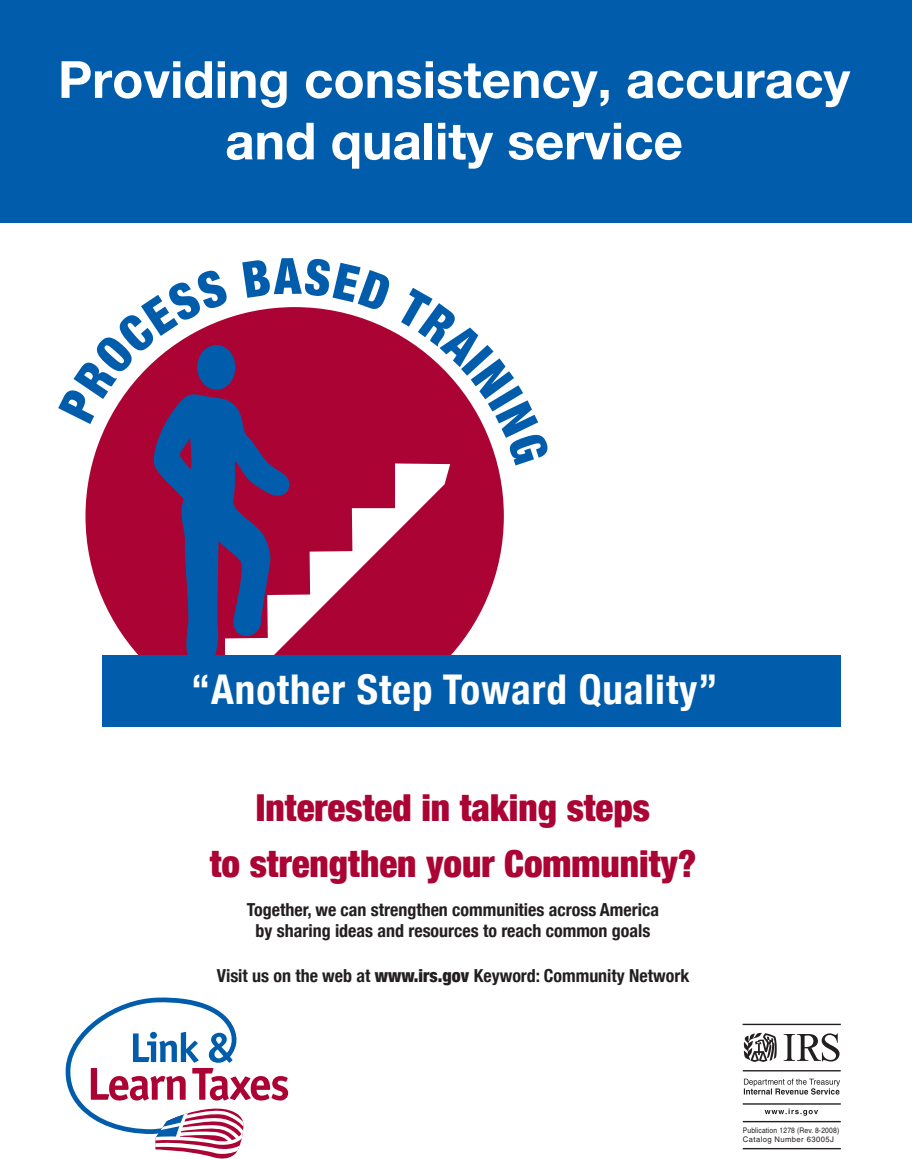
<style>
.page{position:relative;width:912px;height:1159px;background:#fff}
.page>*{position:absolute;margin:0;border:0;box-sizing:border-box;transform-origin:0 0}
.t1{font:700 51.25px/61.5px "Helvetica Neue";color:#fff;text-align:center}
.t2{font:700 condensed 41px "Helvetica Neue";letter-spacing:.025em;color:#fff}
.t3{font:900 condensed 37.12px/56.1px "Helvetica Neue";color:#ab0333;text-align:center}
.t4{font:700 condensed 17.88px/21.5px "Helvetica Neue";color:#231f20;text-align:center}
.t5{font:7.62px/9px "Helvetica";letter-spacing:.025em;color:#231f20;scale:.88 1}
.s1{font-weight:900}
</style>
<div class="page">
<div style="left:0;top:0;width:911px;height:223px;background:#015dab"></div>
<div style="left:85px;top:307px;width:418px;height:418px;background:#ab0333;border-radius:50%"></div>
<svg style="left:389px;top:463px;width:64px;height:192px"></svg>
<svg style="left:58px;top:258px;width:331px;height:407px"></svg>
<svg style="left:401px;top:288px;width:146px;height:177px"></svg>
<svg style="left:65px;top:997px;width:223px;height:162px"></svg>
<svg style="left:783px;top:1033px;width:56px;height:28px"></svg>
<hr style="left:742px;top:1024px;width:98px;height:1px;background:#231f20">
<svg style="left:743px;top:1033px;width:33px;height:29px"></svg>
<hr style="left:742px;top:1070px;width:98px;height:1px;background:#231f20">
<hr style="left:742px;top:1103px;width:98px;height:1px;background:#231f20">
<svg style="left:743px;top:1078px;width:96px;height:16px"></svg>
<hr style="left:742px;top:1121px;width:98px;height:1px;background:#231f20">
<hr style="left:742px;top:1148px;width:98px;height:1px;background:#231f20">
<svg style="left:764px;top:1108px;width:53px;height:8px"></svg>
<div style="left:103px;top:655px;width:737px;height:71px;background:#015dab"></div>
<h1 class="t1" style="left:58px;top:48px;width:793px">Providing consistency, accuracy and quality service</h1>
<h2 class="t2" style="left:191px;top:665px;width:527px">“Another Step Toward Quality”</h2>
<h3 class="t3" style="left:210px;top:779px;width:488px">Interested in taking steps<br>to strengthen your Community?</h3>
<p class="t4" style="left:247px;top:898px;width:413px">Together, we can strengthen communities across America by sharing ideas and resources to reach common goals</p>
<p class="t4" style="left:217px;top:964px;width:474px">Visit us on the web at <span class="s1">www.irs.gov</span> Keyword: Community Network</p>
<p class="t5" style="left:742px;top:1126px;width:111px">Publication 1278 (Rev. 8-2008)<br>Catalog Number 63005J</p>
</div>
